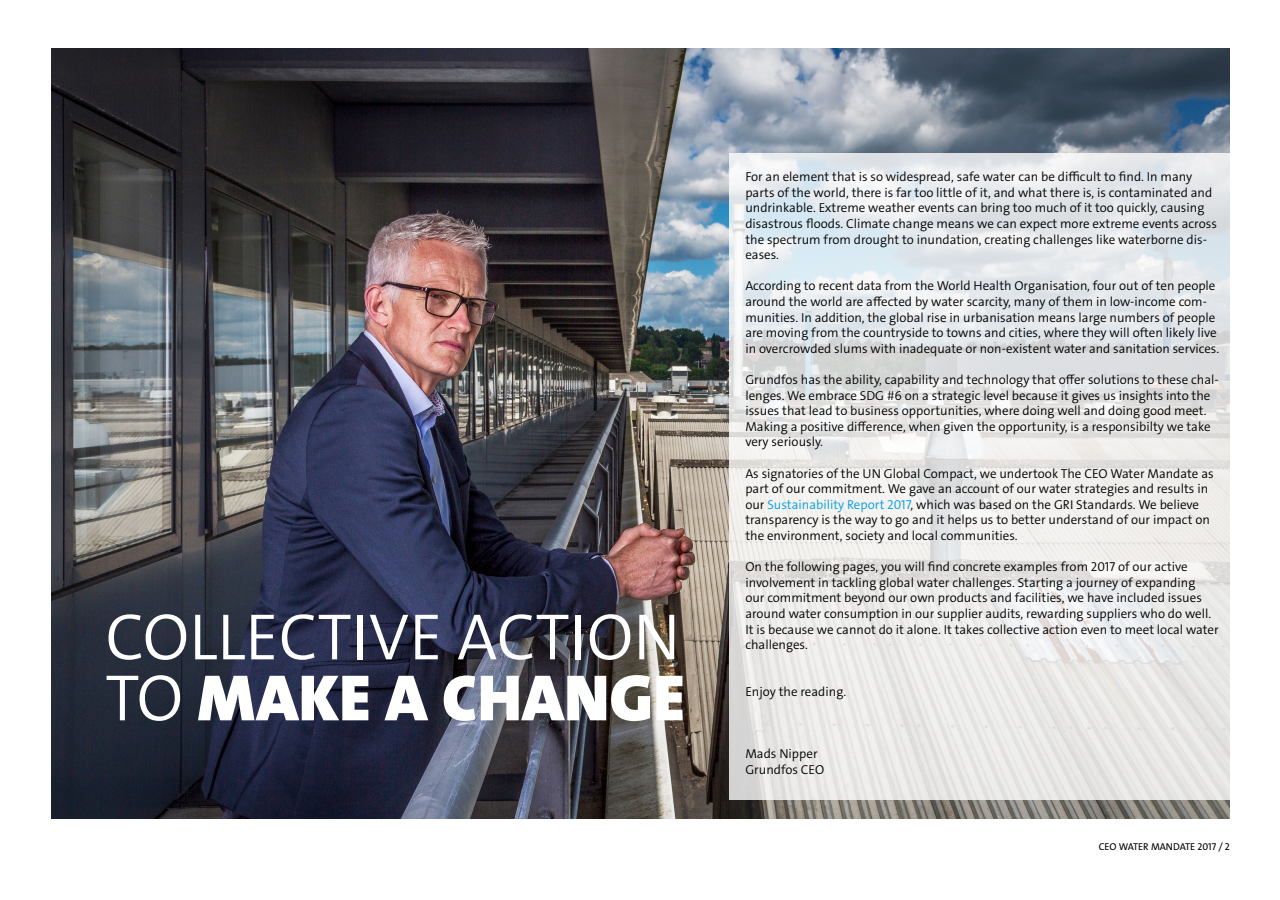
<style>
.page{position:relative;width:1280px;height:900px;background:#fff}
.page>*{position:absolute;margin:0;border:0;box-sizing:border-box;transform-origin:0 0}
.t1{font:66px "Grundfos The Sans V2 OT 4 SL";color:#fff}
.t2{font:66px "Grundfos The Sans V2 OT 9 BL";color:#fff}
.t3{font:13px/15.6px "Grundfos The Sans V2 OT 4 SL";color:#000}
.t4{font:10px "Grundfos The Sans V2 OT 5 R";color:#000}
.s1{font-family:"Grundfos The Sans V2 OT 4 SL"}
.s2{color:#009ee3}
</style>
<div class="page">
<img style="left:51px;top:48px;width:1179px;height:771px">
<svg style="left:730px;top:153px;width:500px;height:647px"></svg>
<h1 class="t1" style="left:105px;top:595px;width:576px">COLLECTIVE ACTION</h1>
<h1 class="t2" style="left:105px;top:656px;width:581px"><span class="s1">TO</span> MAKE A CHANGE</h1>
<p class="t3" style="left:745px;top:169px;width:473px">For an element that is so widespread, safe water can be difficult to find. In many parts of the world, there is far too little of it, and what there is, is contaminated and undrinkable. Extreme weather events can bring too much of it too quickly, causing disastrous floods. Climate change means we can expect more extreme events across the spectrum from drought to inundation, creating challenges like waterborne dis&shy;eases.</p>
<p class="t3" style="left:745px;top:278px;width:475px">According to recent data from the World Health Organisation, four out of ten people around the world are affected by water scarcity, many of them in low-income com&shy;munities. In addition, the global rise in urbanisation means large numbers of people are moving from the countryside to towns and cities, where they will often likely live in overcrowded slums with inadequate or non-existent water and sanitation services.</p>
<p class="t3" style="left:745px;top:372px;width:475px">Grundfos has the ability, capability and technology that offer solutions to these chal&shy;lenges. We embrace SDG #6 on a strategic level because it gives us insights into the issues that lead to business opportunities, where doing well and doing good meet.<br>Making a positive difference, when given the opportunity, is a responsibilty we take very seriously.</p>
<p class="t3" style="left:745px;top:465px;width:470px">As signatories of the UN Global Compact, we undertook The CEO Water Mandate as part of our commitment. We gave an account of our water strategies and results in our <span class="s2">Sustainability Report 2017</span>, which was based on the GRI Standards. We believe transparency is the way to go and it helps us to better understand of our impact on the environment, society and local communities.</p>
<p class="t3" style="left:745px;top:559px;width:475px">On the following pages, you will find concrete examples from 2017 of our active involvement in tackling global water challenges. Starting a journey of expanding<br>our commitment beyond our own products and facilities, we have included issues around water consumption in our supplier audits, rewarding suppliers who do well.<br>It is because we cannot do it alone. It takes collective action even to meet local water challenges.</p>
<p class="t3" style="left:745px;top:684px;width:103px">Enjoy the reading.</p>
<p class="t3" style="left:745px;top:746px;width:80px">Mads Nipper<br>Grundfos CEO</p>
<p class="t4" style="left:1099px;top:840px;width:133px">CEO WATER MANDATE 2017 / 2</p>
</div>
